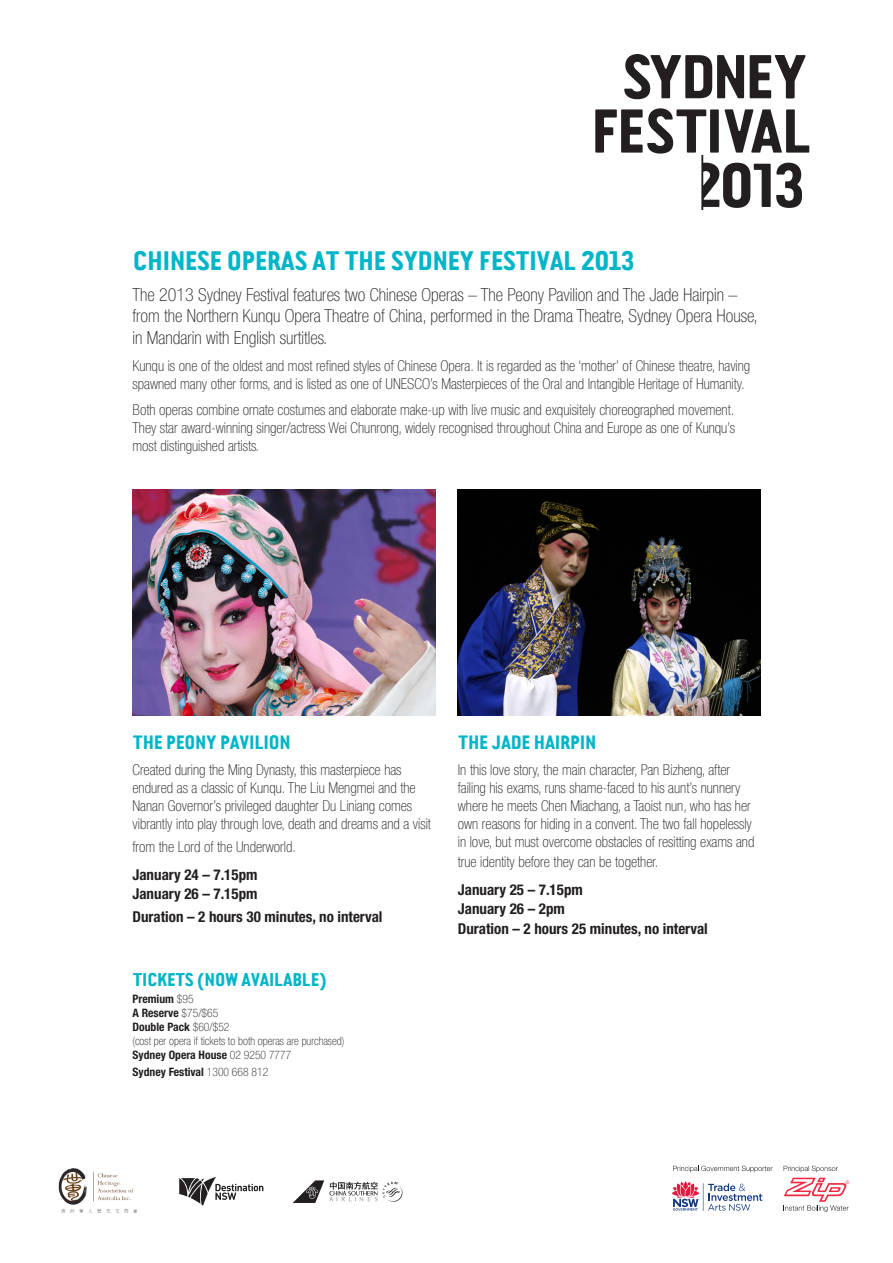
<style>
.page{position:relative;width:893px;height:1263px;background:#fff}
.page>*{position:absolute;margin:0;border:0;box-sizing:border-box;transform-origin:0 0}
.t1{font:700 27px "Van Condensed";letter-spacing:-.05em;color:#00b5c7}
.t2{font:700 19.5px "Van Condensed";letter-spacing:-.05em;color:#00b5c7}
.t3{font:700 18.6px "Van Condensed";letter-spacing:-.05em;color:#00b5c7}
.t4{font:100 condensed 18px/21.8px "Helvetica Neue LT Std";color:#231f20}
.t5{font:100 condensed 15px/18px "Helvetica Neue LT Std";color:#231f20}
.t6{font:700 condensed 15px "Helvetica Neue LT Std";color:#231f20}
.t7{font:100 condensed 11.7px/14px "Helvetica Neue LT Std";color:#231f20}
.t8{font:700 condensed 11.7px "Helvetica Neue LT Std";color:#231f20}
.s1{font-weight:100}
.s2{font-weight:700}
</style>
<div class="page">
<img style="left:58px;top:1168px;width:79px;height:45px">
<img style="left:132px;top:490px;width:303px;height:226px">
<img style="left:458px;top:490px;width:302px;height:226px">
<svg style="left:624px;top:54px;width:120px;height:45px"></svg>
<svg style="left:750px;top:55px;width:55px;height:43px"></svg>
<svg style="left:595px;top:108px;width:214px;height:102px"></svg>
<svg style="left:293px;top:1180px;width:110px;height:23px"></svg>
<svg style="left:179px;top:1177px;width:84px;height:29px"></svg>
<svg style="left:784px;top:1178px;width:65px;height:34px"></svg>
<svg style="left:784px;top:1166px;width:54px;height:6px"></svg>
<svg style="left:672px;top:1181px;width:90px;height:30px"></svg>
<svg style="left:673px;top:1166px;width:100px;height:6px"></svg>
<p class="t1" style="left:132px;top:245px;width:504px">CHINESE OPERAS AT THE SYDNEY FESTIVAL 2013</p>
<p class="t4" style="left:132px;top:283px;width:627px">The 2013 Sydney Festival features two Chinese Operas – The Peony Pavilion and The Jade Hairpin – from the Northern Kunqu Opera Theatre of China, performed in the Drama Theatre, Sydney Opera House, in Mandarin with English surtitles.</p>
<p class="t5" style="left:132px;top:356px;width:619px">Kunqu is one of the oldest and most refined styles of Chinese Opera. It is regarded as the ‘mother’ of Chinese theatre, having spawned many other forms, and is listed as one of UNESCO’s Masterpieces of the Oral and Intangible Heritage of Humanity.</p>
<p class="t5" style="left:132px;top:401px;width:604px;text-align:justify">Both operas combine ornate costumes and elaborate make-up with live music and exquisitely choreographed movement.<br>They star award-winning singer/actress Wei Chunrong, widely recognised throughout China and Europe as one of Kunqu’s most distinguished artists.</p>
<p class="t2" style="left:132px;top:731px;width:160px">THE PEONY PAVILION</p>
<p class="t5" style="left:132px;top:761px;width:300px">Created during the Ming Dynasty, this masterpiece has endured as a classic of Kunqu. The Liu Mengmei and the Nanan Governor’s privileged daughter Du Liniang comes vibrantly into play through love, death and dreams and a visit</p>
<p class="t5" style="left:132px;top:837px;width:165px">from the Lord of the Underworld.</p>
<p class="t6" style="left:132px;top:865px;width:127px">January 24 – 7.15pm</p>
<p class="t6" style="left:132px;top:885px;width:127px">January 26 – 7.15pm</p>
<p class="t6" style="left:132px;top:907px;width:251px">Duration – 2 hours 30 minutes, no interval</p>
<p class="t3" style="left:132px;top:968px;width:196px">TICKETS (NOW AVAILABLE)</p>
<p class="t8" style="left:132px;top:992px;width:63px">Premium <span class="s1">$95</span></p>
<p class="t8" style="left:132px;top:1006px;width:87px">A Reserve <span class="s1">$75/$65</span></p>
<p class="t7" style="left:132px;top:1020px;width:213px"><span class="s2">Double Pack</span> $60/$52<br>(cost per opera if tickets to both operas are purchased)<br><span class="s2">Sydney Opera House</span> 02 9250 7777</p>
<p class="t8" style="left:132px;top:1064px;width:137px">Sydney Festival <span class="s1">1300 668 812</span></p>
<p class="t2" style="left:458px;top:730px;width:140px">THE JADE HAIRPIN</p>
<p class="t5" style="left:458px;top:761px;width:298px">In this love story, the main character, Pan Bizheng, after failing his exams, runs shame-faced to his aunt’s nunnery where he meets Chen Miachang, a Taoist nun, who has her own reasons for hiding in a convent. The two fall hopelessly in love, but must overcome obstacles of resitting exams and</p>
<p class="t5" style="left:458px;top:852px;width:202px">true identity before they can be together.</p>
<p class="t6" style="left:458px;top:880px;width:127px">January 25 – 7.15pm</p>
<p class="t6" style="left:458px;top:900px;width:109px">January 26 – 2pm</p>
<p class="t6" style="left:458px;top:919px;width:251px">Duration – 2 hours 25 minutes, no interval</p>
</div>
